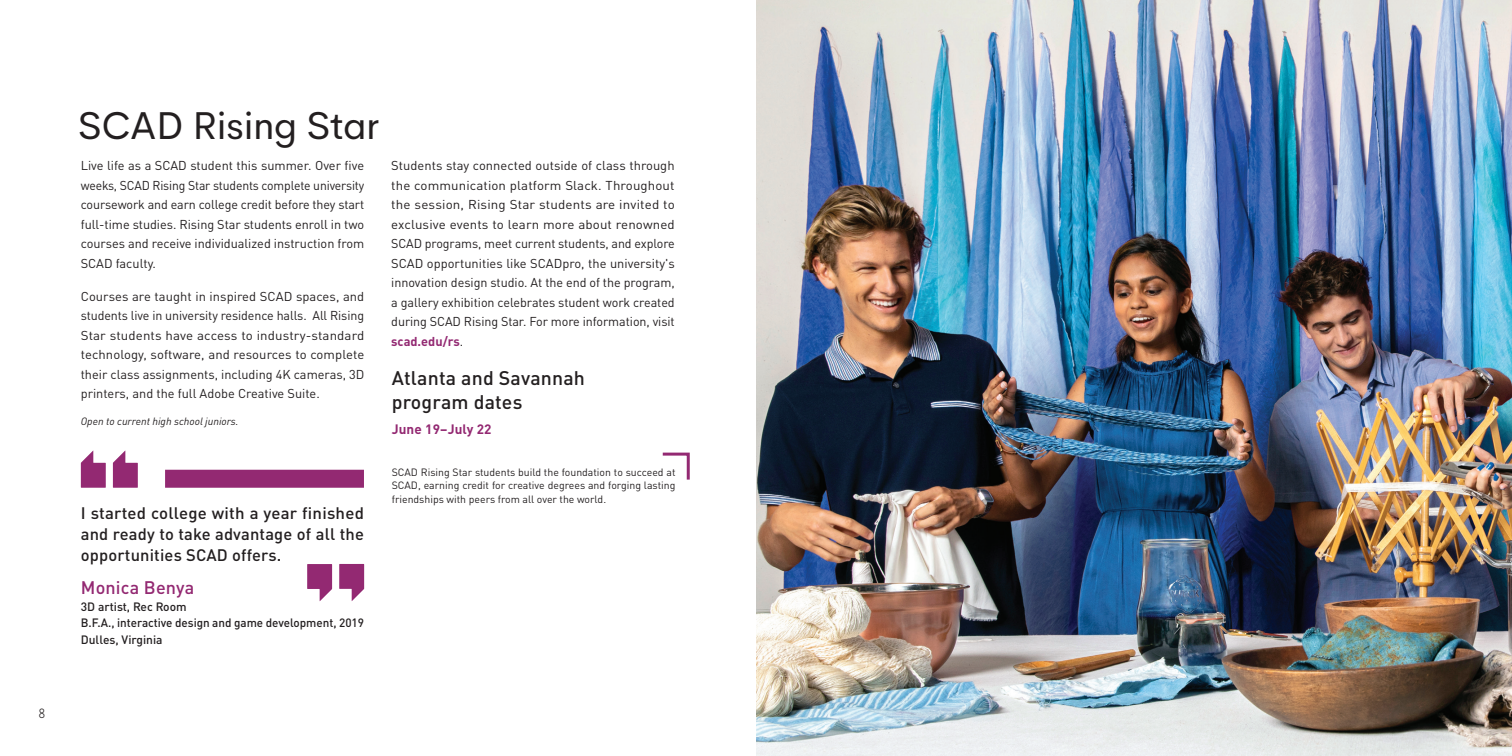
<style>
.page{position:relative;width:1512px;height:756px;background:#fff}
.page>*{position:absolute;margin:0;border:0;box-sizing:border-box;transform-origin:0 0}
.t1{font:39px "Hey Wow";letter-spacing:-.01em;color:#231f20}
.t2{font:500 19.5px/24px "DIN Pro";letter-spacing:.01em;color:#231f20}
.t3{font:500 18px "DIN Pro";letter-spacing:.01em;color:#932972}
.t4{font:500 16.5px/21px "DIN Pro";letter-spacing:.01em;color:#231f20;text-align:justify}
.t5{font:700 13.5px "DIN Pro";letter-spacing:.01em;color:#932972}
.t6{font:12.75px/19.5px "DIN Pro";color:#231f20;text-align:justify}
.t7{font:500 12px/16.5px "DIN Pro";color:#231f20}
.t8{font:700 12px "Variable";color:#231f20}
.t9{font:10.5px/13.5px "DIN Pro";color:#231f20;text-align:justify}
.t10{font:italic 10.5px "DIN Pro";color:#231f20}
.s1{font-weight:700;color:#932972}
</style>
<div class="page">
<svg style="left:662px;top:452px;width:28px;height:28px"></svg>
<div style="left:165px;top:470px;width:199px;height:18px;background:#932972"></div>
<svg style="left:113px;top:451px;width:25px;height:37px"></svg>
<svg style="left:81px;top:450px;width:25px;height:38px"></svg>
<svg style="left:307px;top:564px;width:25px;height:37px"></svg>
<svg style="left:339px;top:564px;width:25px;height:37px"></svg>
<img style="left:757px;top:0;width:755px;height:756px">
<p class="t8" style="left:38px;top:703px;width:8px">8</p>
<h1 class="t1" style="left:78px;top:95px;width:303px">SCAD Rising Star</h1>
<p class="t6" style="left:81px;top:155px;width:285px">Live life as a SCAD student this summer. Over five weeks, SCAD Rising Star students complete university coursework and earn college credit before they start full-time studies. Rising Star students enroll in two courses and receive individualized instruction from SCAD faculty.</p>
<p class="t6" style="left:81px;top:285px;width:285px">Courses are taught in inspired SCAD spaces, and students live in university residence halls. All Rising Star students have access to industry-standard technology, software, and resources to complete their class assignments, including 4K cameras, 3D printers, and the full Adobe Creative Suite.</p>
<p class="t10" style="left:81px;top:413px;width:159px">Open to current high school juniors.</p>
<p class="t4" style="left:81px;top:501px;width:285px">I started college with a year finished and ready to take advantage of all the opportunities SCAD offers.</p>
<h3 class="t3" style="left:81px;top:573px;width:115px">Monica Benya</h3>
<p class="t7" style="left:81px;top:597px;width:285px">3D artist, Rec Room<br>B.F.A., interactive design and game development, 2019<br>Dulles, Virginia</p>
<p class="t6" style="left:391px;top:155px;width:285px">Students stay connected outside of class through the communication platform Slack. Throughout the session, Rising Star students are invited to exclusive events to learn more about renowned SCAD programs, meet current students, and explore SCAD opportunities like SCADpro, the university's innovation design studio. At the end of the program, a gallery exhibition celebrates student work created during SCAD Rising Star. For more information, visit <span class="s1">scad.edu/rs</span>.</p>
<h2 class="t2" style="left:392px;top:364px;width:195px">Atlanta and Savannah program dates</h2>
<p class="t5" style="left:392px;top:418px;width:101px">June 19–July 22</p>
<p class="t9" style="left:392px;top:464px;width:285px">SCAD Rising Star students build the foundation to succeed at SCAD, earning credit for creative degrees and forging lasting friendships with peers from all over the world.</p>
</div>
